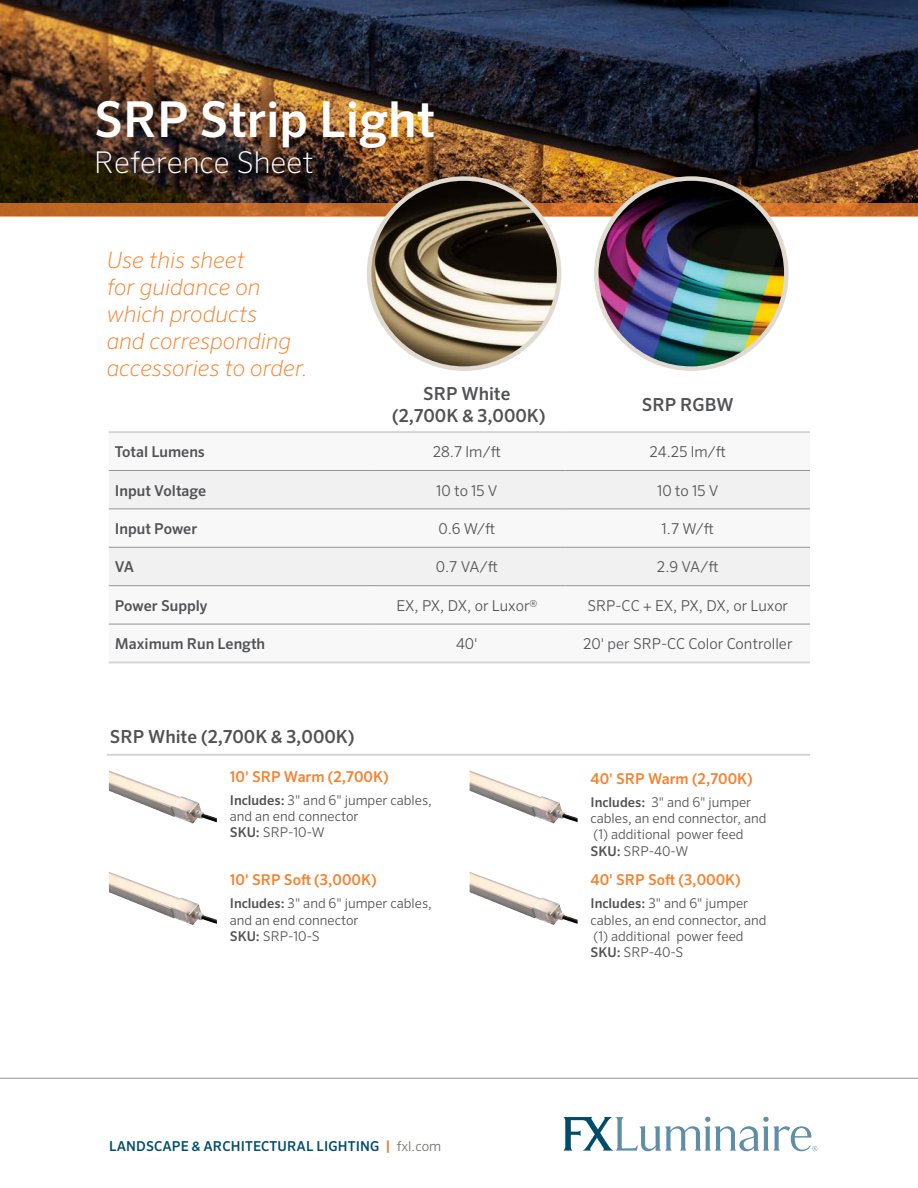
<style>
.page{position:relative;width:918px;height:1188px;background:#fff}
.page>*{position:absolute;margin:0;border:0;box-sizing:border-box;transform-origin:0 0}
.t1{font:500 49.5px "Sero Pro";color:#fff}
.t2{font:200 30px "Sero Pro";color:#fff}
.t3{font:italic 200 22.5px/27px "Sero Pro";color:#f5822d}
.t4{font:500 18px "Sero Pro";color:#515254}
.t5{font:300 15px "Sero Pro";color:#515254}
.t6{font:500 15px "Sero Pro";color:#f5822d}
.t7{font:500 15px "Sero Pro";color:#515254}
.t8{font:500 13.65px "Sero Pro";letter-spacing:.01em;color:#004d6b}
.t9{font:300 13.5px/16.2px "Sero Pro";color:#515254}
.s1{font-weight:500}
.s2{color:#ee7623}
.s3{font-weight:300;color:#71716d}
</style>
<div class="page">
<img style="left:0;top:0;width:918px;height:203px">
<svg style="left:563px;top:1117px;width:254px;height:34px"></svg>
<svg style="left:109px;top:586px;width:701px;height:76px"></svg>
<div style="left:109px;top:471px;width:701px;height:114px;background:#f1f1f2"></div>
<hr style="left:109px;top:470px;width:259px;height:1px;background:#939598">
<hr style="left:368px;top:470px;width:198px;height:1px;background:#939598">
<hr style="left:566px;top:470px;width:244px;height:1px;background:#939598">
<hr style="left:109px;top:509px;width:259px;height:1px;background:#939598">
<hr style="left:368px;top:509px;width:198px;height:1px;background:#939598">
<hr style="left:566px;top:509px;width:244px;height:1px;background:#939598">
<hr style="left:109px;top:547px;width:259px;height:1px;background:#939598">
<hr style="left:368px;top:547px;width:198px;height:1px;background:#939598">
<hr style="left:566px;top:547px;width:244px;height:1px;background:#939598">
<hr style="left:109px;top:585px;width:259px;height:1px;background:#939598">
<hr style="left:368px;top:585px;width:198px;height:1px;background:#939598">
<hr style="left:566px;top:585px;width:244px;height:1px;background:#939598">
<hr style="left:109px;top:624px;width:259px;height:1px;background:#939598">
<hr style="left:368px;top:624px;width:198px;height:1px;background:#939598">
<hr style="left:566px;top:624px;width:244px;height:1px;background:#939598">
<hr style="left:109px;top:662px;width:259px;height:1px;background:#d1d3d4">
<hr style="left:368px;top:662px;width:198px;height:1px;background:#d1d3d4">
<hr style="left:566px;top:662px;width:244px;height:1px;background:#d1d3d4">
<hr style="left:109px;top:431px;width:259px;height:2px;background:#d1d3d4">
<hr style="left:368px;top:431px;width:198px;height:2px;background:#d1d3d4">
<hr style="left:566px;top:431px;width:244px;height:2px;background:#d1d3d4">
<svg style="left:0;top:203px;width:918px;height:13px;background:#c56d2a"></svg>
<hr style="left:0;top:1078px;width:918px;height:1px;background:#939598">
<img style="left:369px;top:179px;width:190px;height:190px;border-radius:95px">
<div style="left:367px;top:176px;width:194px;height:195px;border:4px solid #e1dad1;border-radius:50%"></div>
<img style="left:596px;top:179px;width:190px;height:190px;border-radius:95px">
<div style="left:594px;top:176px;width:195px;height:195px;border:4px solid #e1dad1;border-radius:50%"></div>
<hr style="left:107px;top:754px;width:703px;height:2px;background:#d1d3d4">
<img style="left:109px;top:770px;width:88px;height:54px">
<img style="left:109px;top:872px;width:88px;height:53px">
<img style="left:470px;top:770px;width:88px;height:54px">
<img style="left:470px;top:872px;width:88px;height:53px">
<h1 class="t1" style="left:94px;top:90px;width:342px">SRP Strip Light</h1>
<h2 class="t2" style="left:94px;top:145px;width:221px">Reference Sheet</h2>
<h3 class="t3" style="left:107px;top:246px;width:203px">Use this sheet<br>for guidance on which products<br>and corresponding accessories to order.</h3>
<h3 class="t4" style="left:423px;top:383px;width:89px">SRP White</h3>
<h3 class="t4" style="left:392px;top:405px;width:155px">(2,700K &amp; 3,000K)</h3>
<h3 class="t4" style="left:642px;top:394px;width:93px">SRP RGBW</h3>
<p class="t7" style="left:115px;top:443px;width:92px">Total Lumens</p>
<p class="t5" style="left:433px;top:443px;width:70px">28.7 lm f t/</p>
<p class="t5" style="left:650px;top:443px;width:78px">24.25 lm f t/</p>
<p class="t7" style="left:115px;top:481px;width:93px">Input Voltage</p>
<p class="t5" style="left:436px;top:481px;width:63px">10 to15V</p>
<p class="t5" style="left:657px;top:481px;width:63px">10 to15V</p>
<p class="t7" style="left:115px;top:520px;width:84px">Input Power</p>
<p class="t5" style="left:438px;top:520px;width:59px">0.6 W f t/</p>
<p class="t5" style="left:662px;top:520px;width:54px">1.7 W f t/</p>
<p class="t7" style="left:115px;top:558px;width:21px">VA</p>
<p class="t5" style="left:436px;top:558px;width:64px">0.7 VA f t/</p>
<p class="t5" style="left:657px;top:558px;width:63px">2.9 VA f t/</p>
<p class="t7" style="left:115px;top:596px;width:94px">Power Supply</p>
<p class="t5" style="left:396px;top:597px;width:142px">EX, PX, DX, or Luxor®</p>
<p class="t5" style="left:588px;top:597px;width:202px">SRP-CC + EX, PX, DX, or Luxor</p>
<p class="t7" style="left:115px;top:635px;width:152px">Maximum Run Length</p>
<p class="t5" style="left:456px;top:635px;width:23px">40'</p>
<p class="t5" style="left:583px;top:635px;width:211px">20' per SRP-CC Color Controller</p>
<h3 class="t4" style="left:110px;top:726px;width:246px">SRP White (2,700K &amp; 3,000K(</h3>
<p class="t6" style="left:230px;top:767px;width:160px">10' SRP Warm (2,700K(</p>
<p class="t9" style="left:230px;top:792px;width:204px"><span class="s1">Includes</span> 3<span class="s1">:</span> " and 6" jumper cables, and an end connector<br><span class="s1">SKU:</span> SRP-10-W</p>
<p class="t6" style="left:230px;top:871px;width:148px">10' SRP Soft (3,000K(</p>
<p class="t9" style="left:230px;top:895px;width:204px"><span class="s1">Includes</span> 3<span class="s1">:</span> " and 6" jumper cables, and an end connector<br><span class="s1">SKU:</span> SRP-10-S</p>
<p class="t6" style="left:591px;top:770px;width:164px">40' SRP Warm (2,700K(</p>
<p class="t9" style="left:591px;top:794px;width:178px"><span class="s1">Includes</span> 3<span class="s1">:</span> " and 6" jumper cables, an end connector, and<br>1( ) additional power feed<br><span class="s1">SKU:</span> SRP-40-W</p>
<p class="t6" style="left:591px;top:871px;width:152px">40' SRP Soft (3,000K(</p>
<p class="t9" style="left:591px;top:895px;width:178px"><span class="s1">Includes</span> 3<span class="s1">:</span> " and 6" jumper cables, an end connector, and<br>1( ) additional power feed<br><span class="s1">SKU:</span> SRP-40-S</p>
<p class="t8" style="left:109px;top:1137px;width:334px">LANDSCAPE &amp; ARCHITECTURAL LIGHTING <span class="s2">|</span> <span class="s3">fxl.com</span></p>
</div>
